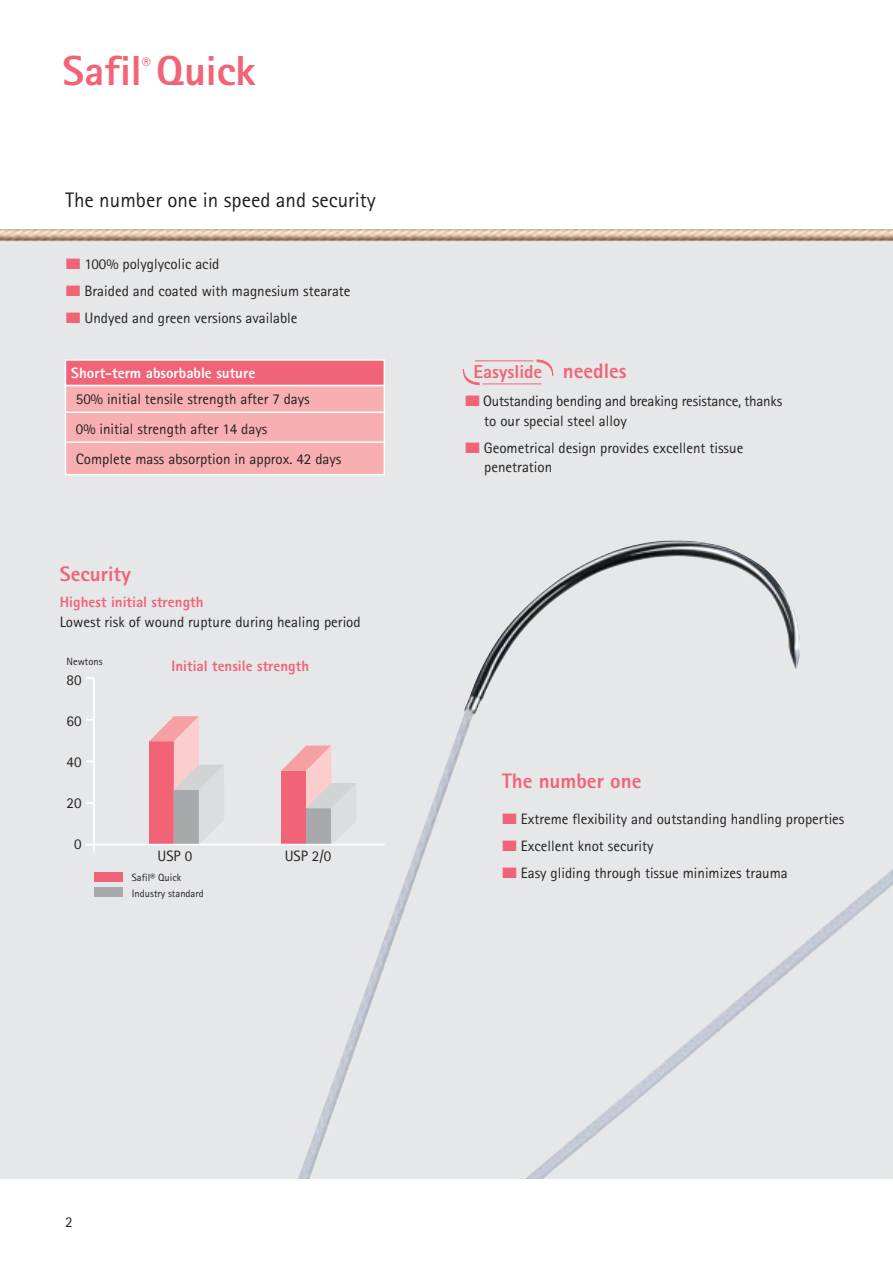
<style>
.page{position:relative;width:893px;height:1263px;background:#fff}
.page>*{position:absolute;margin:0;border:0;box-sizing:border-box;transform-origin:0 0}
.t1{font:800 42px "Rotis Sans Serif";color:#f16477}
.t2{font:21px "Rotis Sans Serif";color:#231f1f}
.t3{font:800 21px "Rotis Sans Serif";color:#f16477}
.t4{font:800 18.75px "Rotis Sans Serif";color:#f16477}
.t5{font:800 18px "Rotis Sans Serif";color:#f16477}
.t6{font:15px/30px "Rotis Sans Serif";color:#231f1f}
.t7{font:800 15px "Rotis Sans Serif";color:#f16477}
.t8{font:800 15px "Rotis Sans Serif";color:#fff}
.t9{font:10.5px/15.5px "Rotis Sans Serif";color:#231f1f}
.s1{color:#f16477}
</style>
<div class="page">
<div style="left:0;top:241px;width:892px;height:938px;background:#e6e7e8"></div>
<img style="left:799px;top:870px;width:93px;height:94px">
<img style="left:297px;top:540px;width:502px;height:639px">
<img style="left:0;top:229px;width:892px;height:12px">
<div style="left:65px;top:385px;width:320px;height:90px;background:#f8afb1;border:2px solid #fff"></div>
<div style="left:65px;top:359px;width:320px;height:27px;background:#f16477;border:2px solid #fff"></div>
<hr style="left:65px;top:412px;width:319px;height:1px;background:#fff">
<hr style="left:66px;top:441px;width:319px;height:2px;background:#fff">
<hr style="left:93px;top:678px;width:2px;height:175px;background:#fff">
<svg style="left:86px;top:677px;width:8px;height:2px"></svg>
<svg style="left:86px;top:719px;width:7px;height:2px"></svg>
<svg style="left:86px;top:760px;width:7px;height:2px"></svg>
<svg style="left:86px;top:802px;width:7px;height:2px"></svg>
<svg style="left:149px;top:716px;width:75px;height:128px"></svg>
<svg style="left:281px;top:746px;width:75px;height:98px"></svg>
<hr style="left:86px;top:844px;width:299px;height:1px;background:#fff">
<div style="left:94px;top:872px;width:29px;height:10px;background:#f16477"></div>
<div style="left:94px;top:887px;width:29px;height:10px;background:#a7a9ac"></div>
<hr style="left:482px;top:383px;width:59px;height:1px;background:#f16477">
<hr style="left:475px;top:360px;width:58px;height:1px;background:#f16477">
<svg style="left:536px;top:359px;width:17px;height:17px"></svg>
<svg style="left:462px;top:369px;width:18px;height:16px"></svg>
<h1 class="t1" style="left:62px;top:56px;width:195px">Safil Quick</h1>
<p class="t5" style="left:142px;top:58px;width:10px">®</p>
<h2 class="t2" style="left:65px;top:192px;width:312px">The number one in speed and security</h2>
<p class="t6" style="left:66px;top:251px;width:155px"><span class="s1">■</span> 100% polyglycolic acid</p>
<p class="t6" style="left:66px;top:278px;width:286px"><span class="s1">■</span> Braided and coated with magnesium stearate</p>
<p class="t6" style="left:66px;top:305px;width:233px"><span class="s1">■</span> Undyed and green versions available</p>
<p class="t8" style="left:71px;top:367px;width:185px">Short-term absorbable suture</p>
<p class="t6" style="left:76px;top:386px;width:267px">50% initial tensile strength after 7 days<br>0% initial strength after 14 days<br>Complete mass absorption in approx. 42 days</p>
<h2 class="t3" style="left:60px;top:566px;width:72px">Security</h2>
<p class="t7" style="left:60px;top:597px;width:145px">Highest initial strength</p>
<p class="t6" style="left:60px;top:608px;width:302px">Lowest risk of wound rupture during healing period</p>
<p class="t9" style="left:66px;top:655px;width:38px">Newtons</p>
<p class="t7" style="left:171px;top:660px;width:139px">Initial tensile strength</p>
<p class="t6" style="left:66px;top:667px;width:16px">80</p>
<p class="t6" style="left:66px;top:707px;width:16px">60</p>
<p class="t6" style="left:66px;top:748px;width:16px">40</p>
<p class="t6" style="left:66px;top:789px;width:16px">20</p>
<p class="t6" style="left:74px;top:830px;width:9px">0</p>
<p class="t6" style="left:157px;top:842px;width:36px">USP 0</p>
<p class="t6" style="left:285px;top:842px;width:48px">USP 2/0</p>
<p class="t9" style="left:132px;top:871px;width:73px">Safil® Quick<br>Industry standard</p>
<h2 class="t3" style="left:563px;top:364px;width:65px">needles</h2>
<p class="t6" style="left:484px;top:393px;width:299px;line-height:19.5px;text-indent:-19px"><span class="s1">■</span> Outstanding bending and breaking resistance, thanks to our special steel alloy</p>
<p class="t6" style="left:484px;top:440px;width:260px;line-height:19.5px;text-indent:-19px"><span class="s1">■</span> Geometrical design provides excellent tissue penetration</p>
<p class="t4" style="left:473px;top:365px;width:70px">Easyslide</p>
<h2 class="t3" style="left:502px;top:774px;width:141px">The number one</h2>
<p class="t6" style="left:502px;top:805px;width:344px"><span class="s1">■</span> Extreme flexibility and outstanding handling properties</p>
<p class="t6" style="left:502px;top:832px;width:153px"><span class="s1">■</span> Excellent knot security</p>
<p class="t6" style="left:502px;top:859px;width:287px"><span class="s1">■</span> Easy gliding through tissue minimizes trauma</p>
<p class="t6" style="left:65px;top:1208px;width:9px">2</p>
</div>
